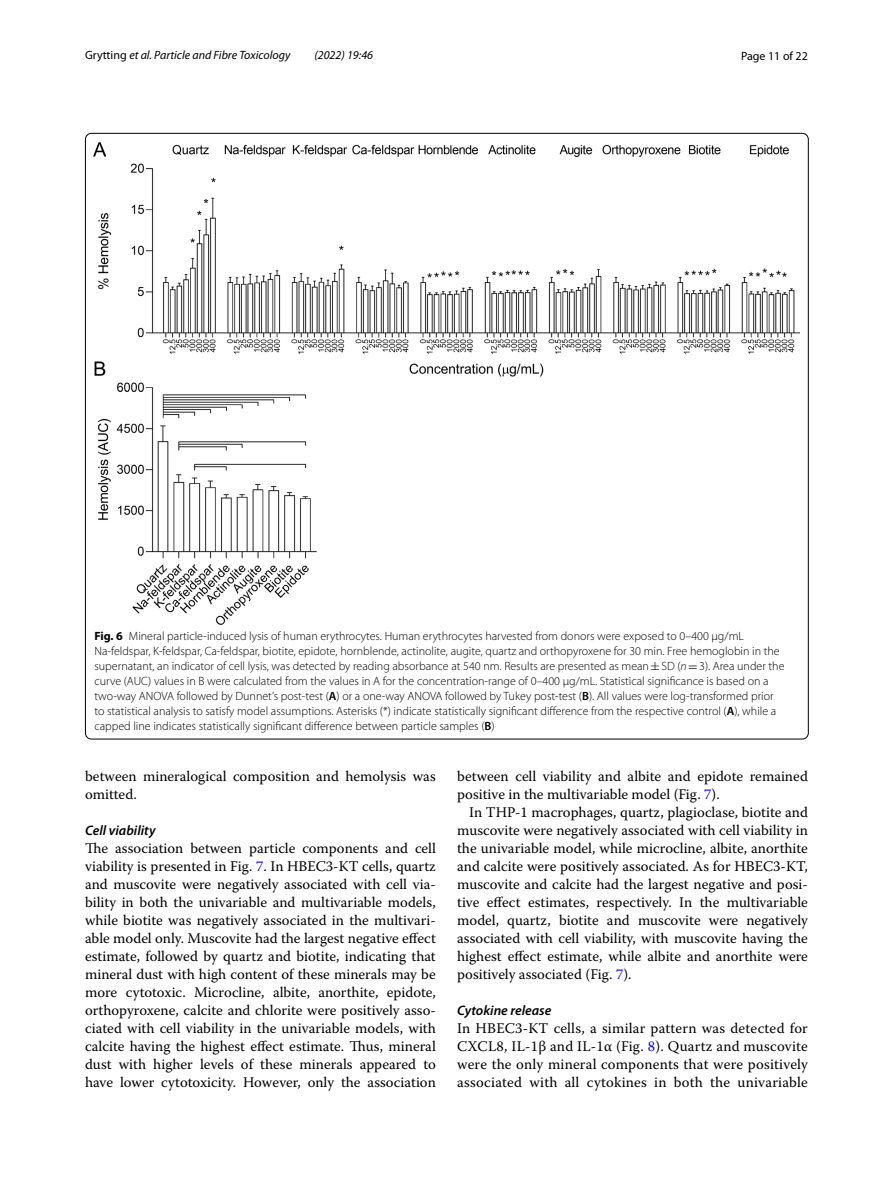
<style>
.page{position:relative;width:893px;height:1187px;background:#fff}
.page>*{position:absolute;margin:0;border:0;box-sizing:border-box;transform-origin:0 0}
.t1{font:14.7px/18px "Warnock Pro";color:#000;text-align:justify}
.t2{font:italic 600 13.8px "Myriad Pro";color:#000}
.t3{font:300 12px/15px "Myriad Pro";color:#000}
.t4{font:italic 12px "Myriad Pro";color:#000}
.t5{font:12px "Myriad Pro";color:#000}
.s1{font-style:normal}
.s2{font-weight:700}
.s3{font-family:"MTSY";font-weight:400}
.s4{font-style:italic}
.s5{font-weight:600}
.s6{color:#00f}
</style>
<div class="page">
<img style="left:94px;top:142px;width:706px;height:482px">
<p class="t4" style="left:85px;top:48px;width:207px"><span class="s1">Grytting</span> et al. Particle and Fibre Toxicology</p>
<p class="t4" style="left:314px;top:48px;width:60px">(2022) 19:46</p>
<p class="t5" style="left:741px;top:48px;width:68px">Page 11 of 22</p>
<p class="t3" style="left:94px;top:628px;width:692px"><span class="s2">Fig. 6</span> Mineral particle-induced lysis of human erythrocytes. Human erythrocytes harvested from donors were exposed to 0–400 µg/mL Na-feldspar, K-feldspar, Ca-feldspar, biotite, epidote, hornblende, actinolite, augite, quartz and orthopyroxene for 30 min. Free hemoglobin in the supernatant, an indicator of cell lysis, was detected by reading absorbance at 540 nm. Results are presented as mean<span class="s3">±</span>SD (<span class="s4">n</span><span class="s3">=</span>3). Area under the curve (AUC) values in B were calculated from the values in A for the concentration-range of 0–400 µg/mL. Statistical significance is based on a two-way ANOVA followed by Dunnet’s post-test (<span class="s5">A</span>) or a one-way ANOVA followed by Tukey post-test (<span class="s5">B</span>). All values were log-transformed prior to statistical analysis to satisfy model assumptions. Asterisks (*) indicate statistically significant difference from the respective control (<span class="s5">A</span>), while a capped line indicates statistically significant difference between particle samples (<span class="s5">B</span>)</p>
<p class="t1" style="left:85px;top:766px;width:352px">between mineralogical composition and hemolysis was omitted.</p>
<p class="t2" style="left:85px;top:821px;width:72px">Cell viability</p>
<p class="t1" style="left:85px;top:838px;width:352px">The association between particle components and cell viability is presented in Fig. <span class="s6">7</span>. In HBEC3-KT cells, quartz and muscovite were negatively associated with cell via&shy;bility in both the univariable and multivariable models, while biotite was negatively associated in the multivari&shy;able model only. Muscovite had the largest negative effect estimate, followed by quartz and biotite, indicating that mineral dust with high content of these minerals may be more cytotoxic. Microcline, albite, anorthite, epidote, orthopyroxene, calcite and chlorite were positively asso&shy;ciated with cell viability in the univariable models, with calcite having the highest effect estimate. Thus, mineral dust with higher levels of these minerals appeared to have lower cytotoxicity. However, only the association</p>
<p class="t1" style="left:457px;top:766px;width:352px">between cell viability and albite and epidote remained positive in the multivariable model (Fig. <span class="s6">7</span>).</p>
<p class="t1" style="left:457px;top:802px;width:352px;text-indent:12px">In THP-1 macrophages, quartz, plagioclase, biotite and muscovite were negatively associated with cell viability in the univariable model, while microcline, albite, anorthite and calcite were positively associated. As for HBEC3-KT, muscovite and calcite had the largest negative and posi&shy;tive effect estimates, respectively. In the multivariable model, quartz, biotite and muscovite were negatively associated with cell viability, with muscovite having the highest effect estimate, while albite and anorthite were positively associated (Fig. <span class="s6">7</span>).</p>
<p class="t2" style="left:457px;top:1001px;width:96px">Cytokine release</p>
<p class="t1" style="left:457px;top:1018px;width:352px">In HBEC3-KT cells, a similar pattern was detected for CXCL8, IL-1β and IL-1α (Fig. <span class="s6">8</span>). Quartz and muscovite were the only mineral components that were positively associated with all cytokines in both the univariable</p>
</div>
